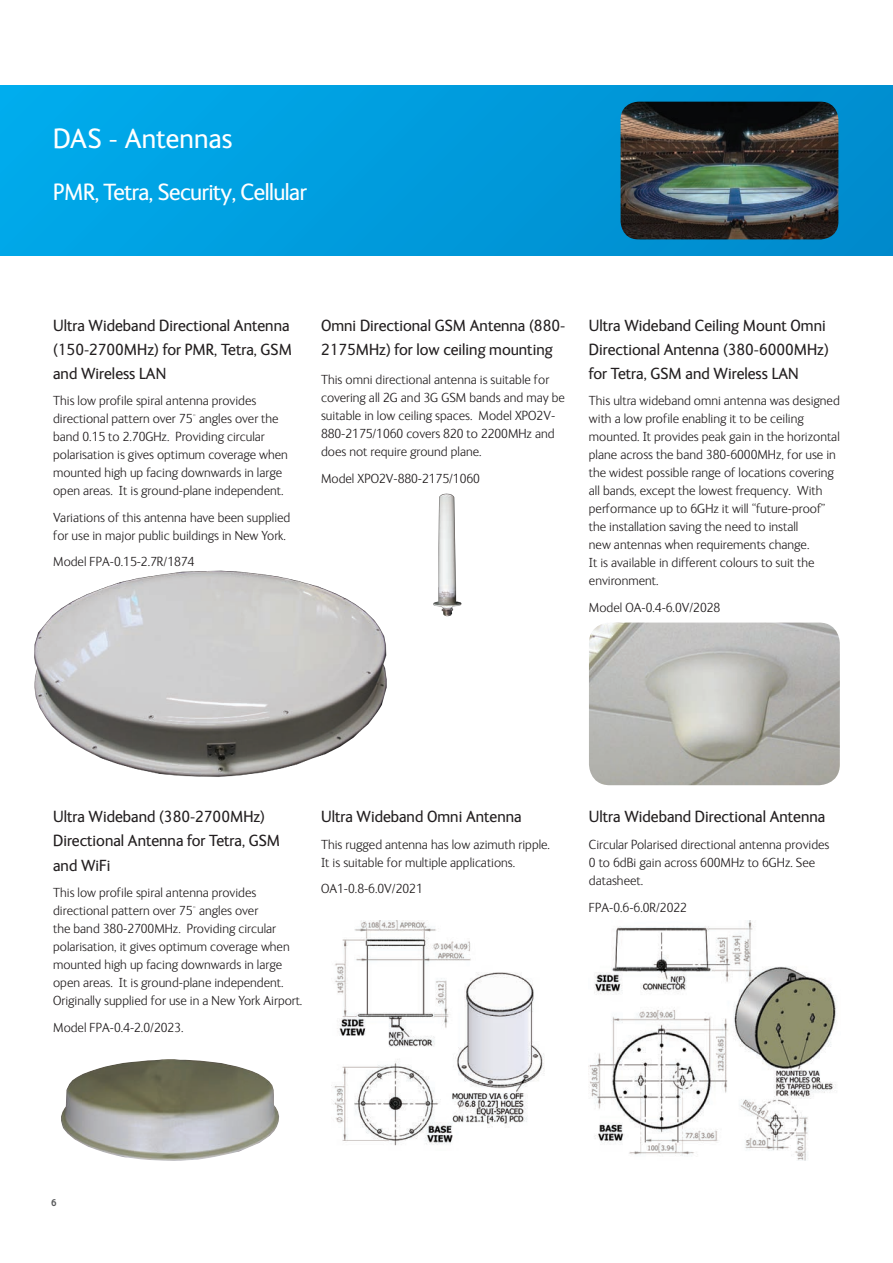
<style>
.page{position:relative;width:893px;height:1263px;background:#fff}
.page>*{position:absolute;margin:0;border:0;box-sizing:border-box;transform-origin:0 0}
._00-Main_Page_Title{font:28.5px "FS Ingrid";letter-spacing:.005em;color:#fff}
._00-Main_Page_Title-2{font:24px "FS Ingrid";letter-spacing:-.02em;color:#fff}
.Subhead{font:16.5px/24px "FS Ingrid";color:#231f20}
.Body{font:300 13.5px/18px "FS Ingrid";color:#231f20}
.t1{font:700 9.75px "FS Ingrid";color:#57585a}
</style>
<div class="page">
<div style="left:0;top:85px;width:893px;height:170px;background:linear-gradient(to right,#00abec,#0187c7)"></div>
<img style="left:433px;top:493px;width:29px;height:124px">
<img style="left:61px;top:1059px;width:218px;height:102px">
<img style="left:34px;top:570px;width:353px;height:207px">
<img style="left:621px;top:102px;width:217px;height:137px">
<img style="left:589px;top:622px;width:251px;height:163px">
<img style="left:331px;top:921px;width:213px;height:225px">
<img style="left:589px;top:921px;width:248px;height:240px">
<p class="_00-Main_Page_Title" style="left:53px;top:123px;width:181px">DAS - Antennas</p>
<p class="_00-Main_Page_Title-2" style="left:53px;top:179px;width:255px">PMR, Tetra, Security, Cellular</p>
<p class="Subhead" style="left:53px;top:313px;width:240px">Ultra Wideband Directional Antenna (150-2700MHz) for PMR, Tetra, GSM and Wireless LAN</p>
<p class="Body" style="left:53px;top:392px;width:236px">This low profile spiral antenna provides directional pattern over 75° angles over the band 0.15 to 2.70GHz. Providing circular polarisation is gives optimum coverage when mounted high up facing downwards in large open areas. It is ground-plane independent.</p>
<p class="Body" style="left:53px;top:508px;width:239px">Variations of this antenna have been supplied for use in major public buildings in New York.</p>
<p class="Body" style="left:53px;top:553px;width:143px">Model FPA-0.15-2.7R/1874</p>
<p class="Subhead" style="left:321px;top:313px;width:246px">Omni Directional GSM Antenna (880-<br>2175MHz) for low ceiling mounting</p>
<p class="Body" style="left:321px;top:371px;width:245px">This omni directional antenna is suitable for covering all 2G and 3G GSM bands and may be suitable in low ceiling spaces. Model XPO2V-880-2175/1060 covers 820 to 2200MHz and does not require ground plane.</p>
<p class="Body" style="left:321px;top:469px;width:160px">Model XPO2V-880-2175/1060</p>
<p class="Subhead" style="left:589px;top:313px;width:241px">Ultra Wideband Ceiling Mount Omni<br>Directional Antenna (380-6000MHz) for Tetra, GSM and Wireless LAN</p>
<p class="Body" style="left:589px;top:392px;width:252px">This ultra wideband omni antenna was designed with a low profile enabling it to be ceiling mounted. It provides peak gain in the horizontal plane across the band 380-6000MHz, for use in the widest possible range of locations covering all bands, except the lowest frequency. With performance up to 6GHz it will “future-proof” the installation saving the need to install<br>new antennas when requirements change.<br>It is available in different colours to suit the environment.</p>
<p class="Body" style="left:589px;top:598px;width:133px">Model OA-0.4-6.0V/2028</p>
<p class="Subhead" style="left:53px;top:805px;width:229px">Ultra Wideband (380-2700MHz)<br>Directional Antenna for Tetra, GSM and WiFi</p>
<p class="Body" style="left:53px;top:884px;width:251px">This low profile spiral antenna provides directional pattern over 75° angles over<br>the band 380-2700MHz. Providing circular polarisation, it gives optimum coverage when mounted high up facing downwards in large open areas. It is ground-plane independent.<br>Originally supplied for use in a New York Airport.</p>
<p class="Body" style="left:53px;top:1018px;width:132px">Model FPA-0.4-2.0/2023.</p>
<p class="Subhead" style="left:321px;top:805px;width:202px">Ultra Wideband Omni Antenna</p>
<p class="Body" style="left:321px;top:836px;width:231px">This rugged antenna has low azimuth ripple.<br>It is suitable for multiple applications.</p>
<p class="Body" style="left:321px;top:880px;width:103px">OA1-0.8-6.0V/2021</p>
<p class="Subhead" style="left:589px;top:805px;width:238px">Ultra Wideband Directional Antenna</p>
<p class="Body" style="left:589px;top:836px;width:242px">Circular Polarised directional antenna provides<br>0 to 6dBi gain across 600MHz to 6GHz. See datasheet.</p>
<p class="Body" style="left:589px;top:898px;width:100px">FPA-0.6-6.0R/2022</p>
<p class="t1" style="left:51px;top:1197px;width:7px">6</p>
</div>
